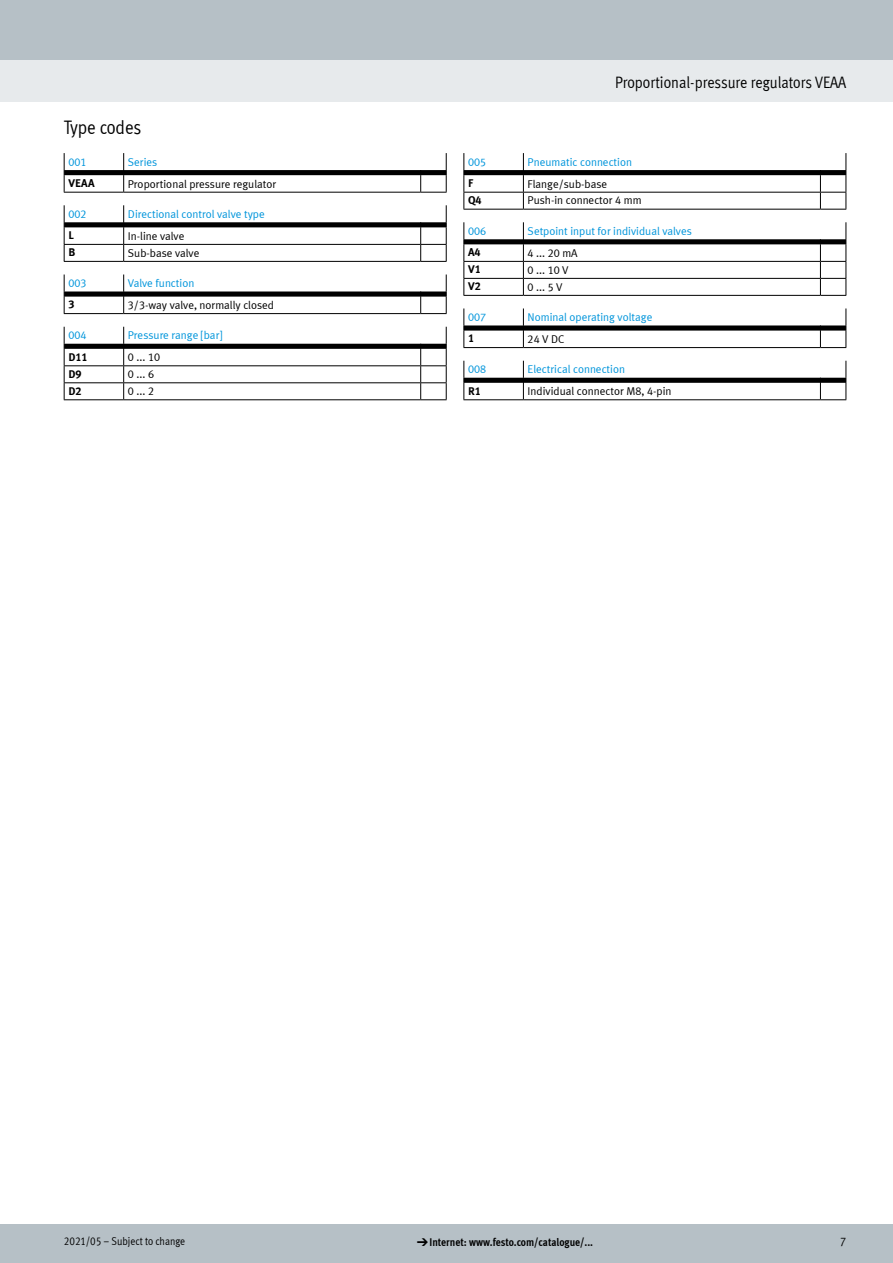
<style>
.page{position:relative;width:893px;height:1263px;background:#fff}
.page>*{position:absolute;margin:0;border:0;box-sizing:border-box;transform-origin:0 0}
.FES_title_section{font:19.5px "Meta Cond LF";color:#000}
.FES_title_family{font:16.5px "Meta Cond LF";color:#000}
.t1{font:12.75px "Meta Cond LF";color:#000}
.t2{font:11.25px "Meta Plus LF";color:#000}
.t3{font:11.25px "Meta Plus LF";color:#0095db}
.t4{font:700 11.25px "Meta Cond LF";color:#000}
.t5{font:700 11.25px "Meta Plus LF";color:#000}
.t6{font:11.25px "Meta Cond LF";color:#000}
.s1{font-family:"Meto Pict 182";font-weight:400}
</style>
<div class="page">
<div style="left:0;top:1225px;width:893px;height:38px;background:#b6c0c6"></div>
<div style="left:0;top:60px;width:893px;height:42px;background:#e7eaec"></div>
<div style="left:0;top:0;width:893px;height:60px;background:#b6c0c6"></div>
<svg style="left:64px;top:153px;width:383px;height:40px"></svg>
<svg style="left:64px;top:205px;width:383px;height:57px"></svg>
<svg style="left:64px;top:274px;width:383px;height:40px"></svg>
<svg style="left:64px;top:327px;width:383px;height:73px"></svg>
<svg style="left:463px;top:153px;width:384px;height:57px"></svg>
<svg style="left:463px;top:222px;width:384px;height:74px"></svg>
<svg style="left:463px;top:308px;width:384px;height:40px"></svg>
<svg style="left:463px;top:361px;width:384px;height:39px"></svg>
<p class="FES_title_section" style="left:64px;top:116px;width:79px">Type codes</p>
<p class="t3" style="left:68px;top:155px;width:20px">001</p>
<p class="t3" style="left:128px;top:155px;width:31px">Series</p>
<p class="t5" style="left:68px;top:176px;width:28px">VEAA</p>
<p class="t2" style="left:128px;top:177px;width:150px">Proportional pressure regulator</p>
<p class="t3" style="left:68px;top:207px;width:20px">002</p>
<p class="t3" style="left:128px;top:207px;width:138px">Directional control valve type</p>
<p class="t5" style="left:68px;top:228px;width:7px">L</p>
<p class="t2" style="left:128px;top:229px;width:58px">In-line valve</p>
<p class="t5" style="left:68px;top:245px;width:8px">B</p>
<p class="t2" style="left:128px;top:246px;width:73px">Sub-base valve</p>
<p class="t3" style="left:68px;top:277px;width:20px">003</p>
<p class="t3" style="left:128px;top:277px;width:68px">Valve function</p>
<p class="t5" style="left:68px;top:297px;width:8px">3</p>
<p class="t2" style="left:128px;top:298px;width:148px">3/3-way valve, normally closed</p>
<p class="t3" style="left:68px;top:329px;width:20px">004</p>
<p class="t3" style="left:128px;top:329px;width:96px">Pressure range [bar]</p>
<p class="t5" style="left:68px;top:350px;width:21px">D11</p>
<p class="t2" style="left:128px;top:350px;width:34px">0 ... 10</p>
<p class="t5" style="left:68px;top:367px;width:15px">D9</p>
<p class="t2" style="left:128px;top:367px;width:28px">0 ... 6</p>
<p class="t5" style="left:68px;top:383px;width:15px">D2</p>
<p class="t2" style="left:128px;top:384px;width:28px">0 ... 2</p>
<p class="FES_title_family" style="left:615px;top:72px;width:233px">Proportional-pressure regulators VEAA</p>
<p class="t3" style="left:468px;top:155px;width:20px">005</p>
<p class="t3" style="left:528px;top:155px;width:106px">Pneumatic connection</p>
<p class="t5" style="left:468px;top:176px;width:7px">F</p>
<p class="t2" style="left:528px;top:177px;width:81px">Flange/sub-base</p>
<p class="t5" style="left:468px;top:193px;width:15px">Q4</p>
<p class="t2" style="left:528px;top:194px;width:115px">Push-in connector 4 mm</p>
<p class="t3" style="left:468px;top:224px;width:20px">006</p>
<p class="t3" style="left:528px;top:224px;width:166px">Setpoint input for individual valves</p>
<p class="t5" style="left:468px;top:245px;width:14px">A4</p>
<p class="t2" style="left:528px;top:246px;width:52px">4 ... 20 mA</p>
<p class="t5" style="left:468px;top:262px;width:14px">V1</p>
<p class="t2" style="left:528px;top:263px;width:42px">0 ... 10 V</p>
<p class="t5" style="left:468px;top:279px;width:14px">V2</p>
<p class="t2" style="left:528px;top:280px;width:36px">0 ... 5 V</p>
<p class="t3" style="left:468px;top:311px;width:20px">007</p>
<p class="t3" style="left:528px;top:311px;width:126px">Nominal operating voltage</p>
<p class="t5" style="left:468px;top:331px;width:8px">1</p>
<p class="t2" style="left:528px;top:332px;width:38px">24 V DC</p>
<p class="t3" style="left:468px;top:363px;width:20px">008</p>
<p class="t3" style="left:528px;top:363px;width:99px">Electrical connection</p>
<p class="t5" style="left:468px;top:383px;width:14px">R1</p>
<p class="t2" style="left:528px;top:384px;width:145px">Individual connector M8, 4-pin</p>
<p class="t6" style="left:64px;top:1234px;width:123px">2021/05 – Subject to change</p>
<p class="t4" style="left:417px;top:1235px;width:178px"><span class="s1">d</span>Internet: www.festo.com/catalogue/...</p>
<p class="t1" style="left:840px;top:1234px;width:8px">7</p>
</div>
